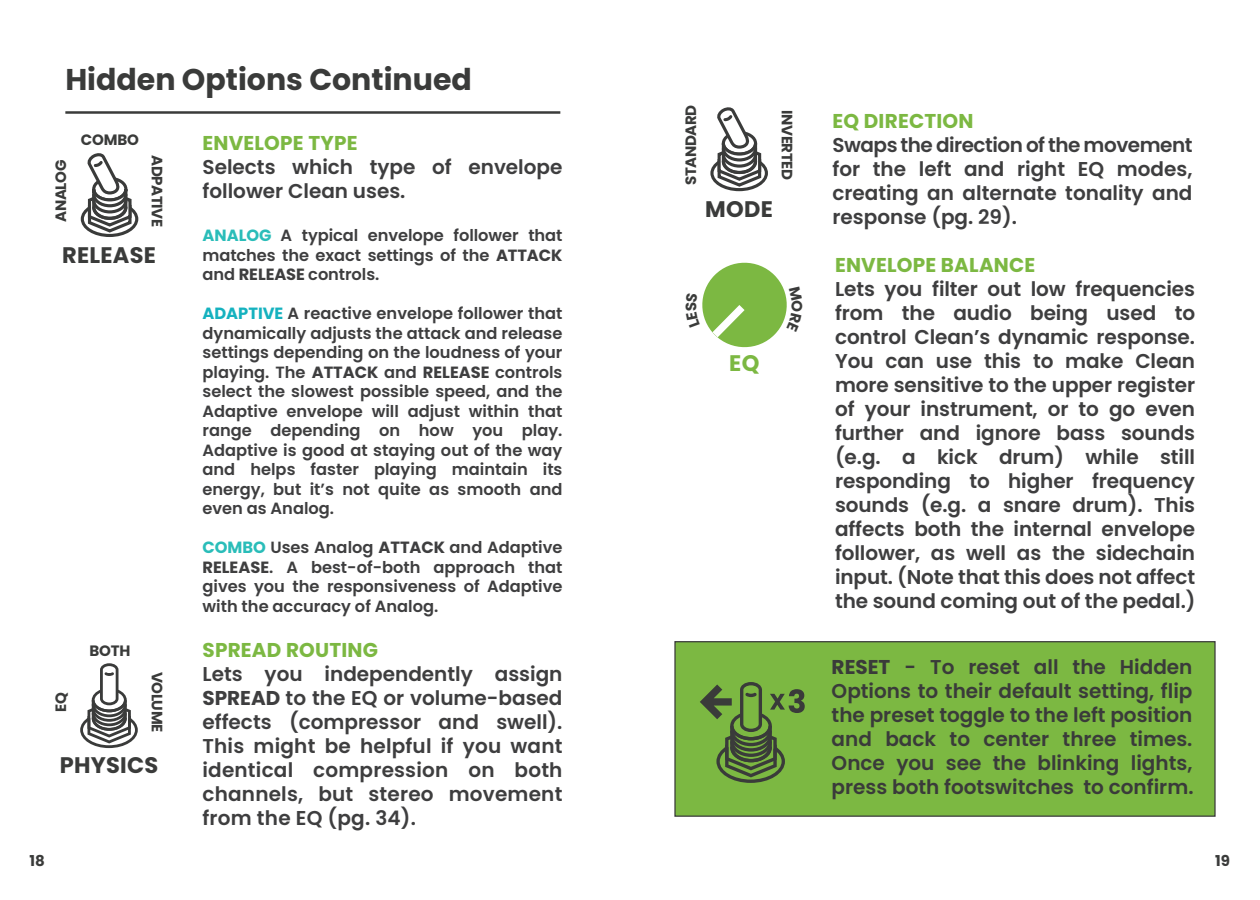
<style>
.page{position:relative;width:1260px;height:900px;background:#fff}
.page>*{position:absolute;margin:0;border:0;box-sizing:border-box;transform-origin:0 0}
.t1{font:700 30px "Poppins";color:#3a3b3a}
.t2{font:700 22.5px "Poppins";letter-spacing:.01em;color:#3a3b3a}
.t3{font:700 22.5px "Poppins";color:#7cb842}
.t4{font:600 20px/24px "Poppins";color:#3e3e3f;text-align:justify}
.t5{font:600 20px/24px "Poppins";color:#3a3b3a;text-align:justify}
.t6{font:700 20px "Poppins";letter-spacing:.01em;color:#7cb842}
.t7{font:600 16.25px/19.5px "Poppins";color:#3e3e3f;text-align:justify}
.t8{font:700 15px "Poppins";letter-spacing:-.025em;color:#3a3b3a}
.s1{font-weight:700;color:#2abdb9}
.s2{font-weight:700}
.s3{font-weight:700;color:#15b2bf}
</style>
<div class="page">
<div style="left:674px;top:641px;width:542px;height:176px;background:#7cb842;border:1px solid #3a3b3a"></div>
<svg style="left:700px;top:682px;width:105px;height:101px"></svg>
<hr style="left:65px;top:111px;width:495px;height:3px;background:#3a3b3a">
<svg style="left:81px;top:153px;width:57px;height:84px"></svg>
<svg style="left:80px;top:663px;width:58px;height:85px"></svg>
<svg style="left:710px;top:107px;width:58px;height:84px"></svg>
<svg style="left:702px;top:262px;width:85px;height:86px"></svg>
<p class="t8" style="left:29px;top:852px;width:17px">18</p>
<h1 class="t1" style="left:65px;top:62px;width:408px">Hidden Options Continued</h1>
<p class="t6" style="left:202px;top:131px;width:157px">ENVELOPE TYPE</p>
<p class="t4" style="left:202px;top:155px;width:362px">Selects which type of envelope follower Clean uses.</p>
<p class="t7" style="left:202px;top:226px;width:361px"><span class="s1">ANALOG</span> A typical envelope follower that matches the exact settings of the <span class="s2">ATTACK </span>and <span class="s2">RELEASE</span> controls.</p>
<p class="t7" style="left:202px;top:304px;width:362px"><span class="s3">ADAPTIVE</span> A reactive envelope follower that dynamically adjusts the attack and release settings depending on the loudness of your playing. The <span class="s2">ATTACK</span> and <span class="s2">RELEASE</span> controls select the slowest possible speed, and the Adaptive envelope will adjust within that range depending on how you play.<br>Adaptive is good at staying out of the way and helps faster playing maintain its energy, but it’s not quite as smooth and even as Analog.</p>
<p class="t7" style="left:202px;top:538px;width:362px"><span class="s1">COMBO</span> Uses Analog <span class="s2">ATTACK</span> and Adaptive <span class="s2">RELEASE</span>. A best-of-both approach that gives you the responsiveness of Adaptive with the accuracy of Analog.</p>
<p class="t8" style="left:81px;top:131px;width:60px">COMBO</p>
<p class="t8" style="left:166px;top:155px;width:74px;rotate:90deg">ADPATIVE</p>
<p class="t8" style="left:52px;top:222px;width:63px;rotate:-90deg">ANALOG</p>
<p class="t2" style="left:62px;top:242px;width:95px">RELEASE</p>
<p class="t8" style="left:52px;top:712px;width:21px;rotate:-90deg">EQ</p>
<p class="t8" style="left:89px;top:642px;width:43px">BOTH</p>
<p class="t8" style="left:166px;top:672px;width:62px;rotate:90deg">VOLUME</p>
<p class="t2" style="left:60px;top:753px;width:100px">PHYSICS</p>
<p class="t6" style="left:202px;top:638px;width:177px">SPREAD ROUTING</p>
<p class="t4" style="left:202px;top:662px;width:362px">Lets you independently assign <span class="s2">SPREAD</span> to the EQ or volume-based effects (compressor and swell).<br>This might be helpful if you want identical compression on both channels, but stereo movement from the EQ (pg. 34).</p>
<p class="t8" style="left:682px;top:185px;width:82px;rotate:-90deg">STANDARD</p>
<p class="t2" style="left:705px;top:196px;width:69px">MODE</p>
<p class="t8" style="left:796px;top:110px;width:71px;rotate:90deg">INVERTED</p>
<p class="t3" style="left:729px;top:350px;width:32px">EQ</p>
<p class="t6" style="left:832px;top:109px;width:143px">EQ DIRECTION</p>
<p class="t4" style="left:832px;top:133px;width:362px">Swaps the direction of the movement for the left and right EQ modes, creating an alternate tonality and response (pg. 29).</p>
<p class="t6" style="left:835px;top:254px;width:202px">ENVELOPE BALANCE</p>
<p class="t4" style="left:835px;top:278px;width:362px">Lets you filter out low frequencies from the audio being used to control Clean’s dynamic response.<br>You can use this to make Clean more sensitive to the upper register of your instrument, or to go even further and ignore bass sounds (e.g. a kick drum) while still responding to higher frequency sounds (e.g. a snare drum). This affects both the internal envelope follower, as well as the sidechain input. (Note that this does not affect the sound coming out of the pedal.)</p>
<p class="t5" style="left:832px;top:655px;width:363px"><span class="s2">RESET</span> - To reset all the Hidden Options to their default setting, flip the preset toggle to the left position and back to center three times.<br>Once you see the blinking lights, press both footswitches to confirm.</p>
<p class="t8" style="left:1215px;top:852px;width:17px">19</p>
</div>
